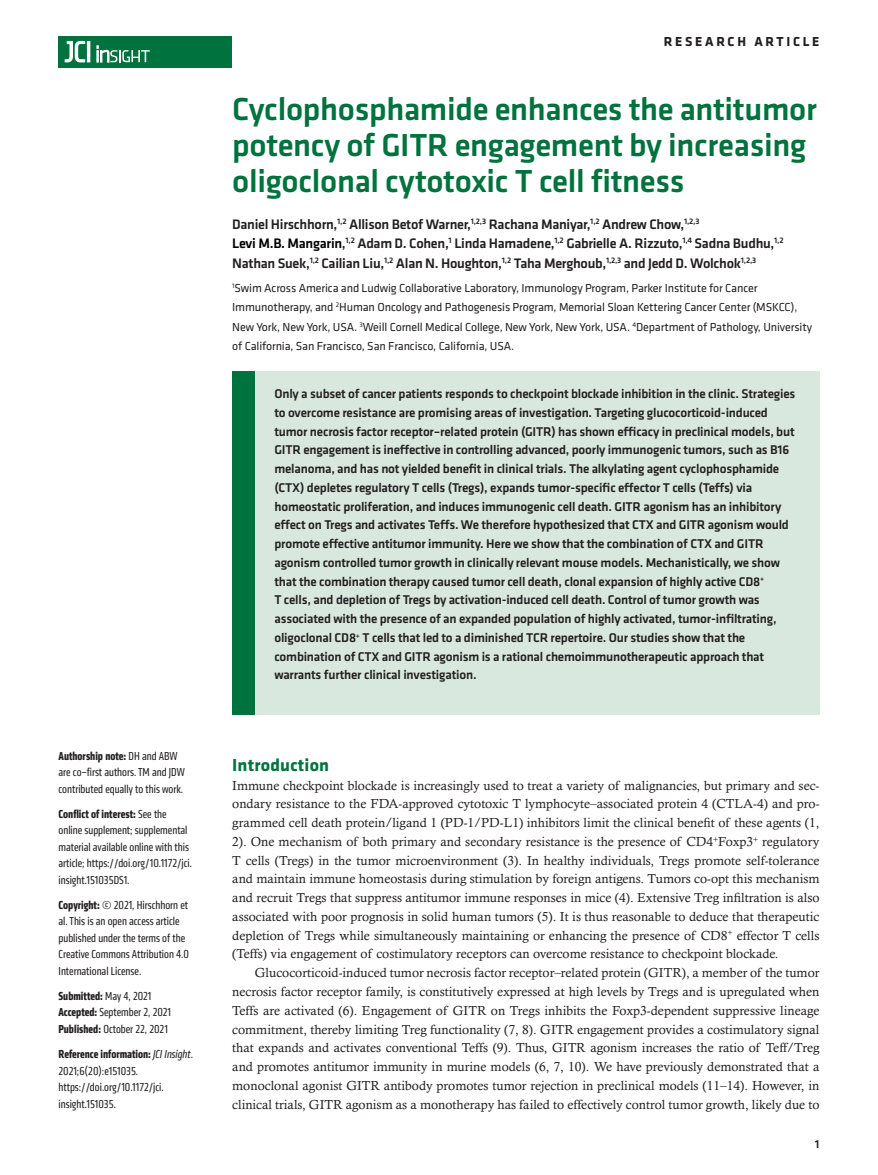
<style>
.page{position:relative;width:878px;height:1175px;background:#fff}
.page>*{position:absolute;margin:0;border:0;box-sizing:border-box;transform-origin:0 0}
.t1{font:500 33px/36px "Klavika Basic";letter-spacing:-.01em;color:#00723e}
.t2{font:700 18px "Klavika";letter-spacing:.01em;color:#00723e}
.t3{font:500 14.25px/19.5px "Klavika Basic";letter-spacing:-.02em;color:#231f20}
.t4{font:700 13.5px "Klavika Basic";letter-spacing:.2em;color:#231f20}
.t5{font:13.2px/18.8px "Calisto MT Std";color:#231f20;text-align:justify}
.t6{font:500 13.2px/18.8px "Klavika Basic";letter-spacing:-.015em;color:#231f20}
.t7{font:condensed 12px/16.5px "Klavika";color:#231f20}
.t8{font:12px/19.5px "Klavika";letter-spacing:-.01em;color:#231f20}
.t9{font:500 12px "Klavika Basic";color:#231f20}
.s1{font-weight:700}
.s2{font-style:italic}
.s3{color:#000}
</style>
<div class="page">
<div style="left:59px;top:36px;width:173px;height:31px;background:#00723e"></div>
<hr style="left:87px;top:41px;width:3px;height:21px;background:#fff">
<svg style="left:64px;top:41px;width:21px;height:22px"></svg>
<svg style="left:97px;top:46px;width:53px;height:16px"></svg>
<div style="left:232px;top:371px;width:587px;height:343px;background:#d8e8df"></div>
<div style="left:232px;top:371px;width:22px;height:343px;background:#00723e"></div>
<p class="t7" style="left:59px;top:747px;width:128px"><span class="s1">Authorship note:</span> DH and ABW are co–first authors. TM and JDW contributed equally to this work.</p>
<p class="t7" style="left:59px;top:805px;width:135px"><span class="s1">Conflict of interest:</span> See the online supplement; supplemental material available online with this article; https://doi.org/10.1172/jci. insight.151035DS1.</p>
<p class="t7" style="left:59px;top:896px;width:132px"><span class="s1">Copyright:</span> © 2021, Hirschhorn et al. This is an open access article published under the terms of the<br>Creative Commons Attribution 4.0<br>International License.</p>
<p class="t7" style="left:59px;top:987px;width:114px"><span class="s1">Submitted:</span> May 4, 2021<br><span class="s1">Accepted:</span> September 2, 2021<br><span class="s1">Published:</span> October 22, 2021</p>
<p class="t7" style="left:59px;top:1045px;width:136px"><span class="s1">Reference information:</span> <span class="s2">JCI Insight</span>.<br>2021;6(20):e151035. https://doi.org/10.1172/jci. insight.151035.</p>
<p class="t4" style="left:663px;top:32px;width:157px">RESEARCH ARTICLE</p>
<h1 class="t1" style="left:232px;top:91px;width:586px">Cyclophosphamide enhances the antitumor potency of GITR engagement by increasing oligoclonal cytotoxic T cell fitness</h1>
<p class="t3" style="left:232px;top:214px;width:553px">Daniel Hirschhorn,<sup>1,2</sup> Allison Betof Warner,<sup>1,2,3</sup> Rachana Maniyar,<sup>1,2</sup> Andrew Chow,<sup>1,2,3<br></sup><span class="s3">Levi M.B. Mangarin</span>,<sup>1,2</sup> Adam D. Cohen,<sup>1</sup> Linda Hamadene,<sup>1,2</sup> Gabrielle A. Rizzuto,<sup>1,4</sup> Sadna Budhu,<sup>1,2<br></sup>Nathan Suek,<sup>1,2</sup> Cailian Liu,<sup>1,2</sup> Alan N. Houghton,<sup>1,2</sup> Taha Merghoub,<sup>1,2,3</sup> and Jedd D. Wolchok<sup>1,2,3</sup></p>
<p class="t8" style="left:232px;top:277px;width:581px"><sup>1</sup>Swim Across America and Ludwig Collaborative Laboratory, Immunology Program, Parker Institute for Cancer Immunotherapy, and <sup>2</sup>Human Oncology and Pathogenesis Program, Memorial Sloan Kettering Cancer Center (MSKCC), New York, New York, USA. <sup>3</sup>Weill Cornell Medical College, New York, New York, USA. <sup>4</sup>Department of Pathology, University of California, San Francisco, San Francisco, California, USA.</p>
<p class="t6" style="left:274px;top:384px;width:522px">Only a subset of cancer patients responds to checkpoint blockade inhibition in the clinic. Strategies to overcome resistance are promising areas of investigation. Targeting glucocorticoid-induced tumor necrosis factor receptor–related protein (GITR) has shown efficacy in preclinical models, but GITR engagement is ineffective in controlling advanced, poorly immunogenic tumors, such as B16 melanoma, and has not yielded benefit in clinical trials. The alkylating agent cyclophosphamide (CTX) depletes regulatory T cells (Tregs), expands tumor-specific effector T cells (Teffs) via homeostatic proliferation, and induces immunogenic cell death. GITR agonism has an inhibitory effect on Tregs and activates Teffs. We therefore hypothesized that CTX and GITR agonism would promote effective antitumor immunity. Here we show that the combination of CTX and GITR agonism controlled tumor growth in clinically relevant mouse models. Mechanistically, we show that the combination therapy caused tumor cell death, clonal expansion of highly active CD8<sup>+<br></sup>T cells, and depletion of Tregs by activation-induced cell death. Control of tumor growth was associated with the presence of an expanded population of highly activated, tumor-infiltrating, oligoclonal CD8<sup>+</sup> T cells that led to a diminished TCR repertoire. Our studies show that the combination of CTX and GITR agonism is a rational chemoimmunotherapeutic approach that warrants further clinical investigation.</p>
<h2 class="t2" style="left:232px;top:752px;width:98px">Introduction</h2>
<p class="t5" style="left:232px;top:775px;width:588px">Immune checkpoint blockade is increasingly used to treat a variety of malignancies, but primary and sec&shy;ondary resistance to the FDA-approved cytotoxic T lymphocyte–associated protein 4 (CTLA-4) and pro&shy;grammed cell death protein/ligand 1 (PD-1/PD-L1) inhibitors limit the clinical benefit of these agents (1, 2). One mechanism of both primary and secondary resistance is the presence of CD4<sup>+</sup>Foxp3<sup>+</sup> regulatory T cells (Tregs) in the tumor microenvironment (3). In healthy individuals, Tregs promote self-tolerance and maintain immune homeostasis during stimulation by foreign antigens. Tumors co-opt this mechanism and recruit Tregs that suppress antitumor immune responses in mice (4). Extensive Treg infiltration is also associated with poor prognosis in solid human tumors (5). It is thus reasonable to deduce that therapeutic depletion of Tregs while simultaneously maintaining or enhancing the presence of CD8<sup>+</sup> effector T cells (Teffs) via engagement of costimulatory receptors can overcome resistance to checkpoint blockade.</p>
<p class="t5" style="left:232px;top:963px;width:588px;text-indent:22px">Glucocorticoid-induced tumor necrosis factor receptor–related protein (GITR), a member of the tumor necrosis factor receptor family, is constitutively expressed at high levels by Tregs and is upregulated when Teffs are activated (6). Engagement of GITR on Tregs inhibits the Foxp3-dependent suppressive lineage commitment, thereby limiting Treg functionality (7, 8). GITR engagement provides a costimulatory signal that expands and activates conventional Teffs (9). Thus, GITR agonism increases the ratio of Teff/Treg and promotes antitumor immunity in murine models (6, 7, 10). We have previously demonstrated that a monoclonal agonist GITR antibody promotes tumor rejection in preclinical models (11–14). However, in clinical trials, GITR agonism as a monotherapy has failed to effectively control tumor growth, likely due to</p>
<p class="t9" style="left:814px;top:1135px;width:6px">1</p>
</div>
